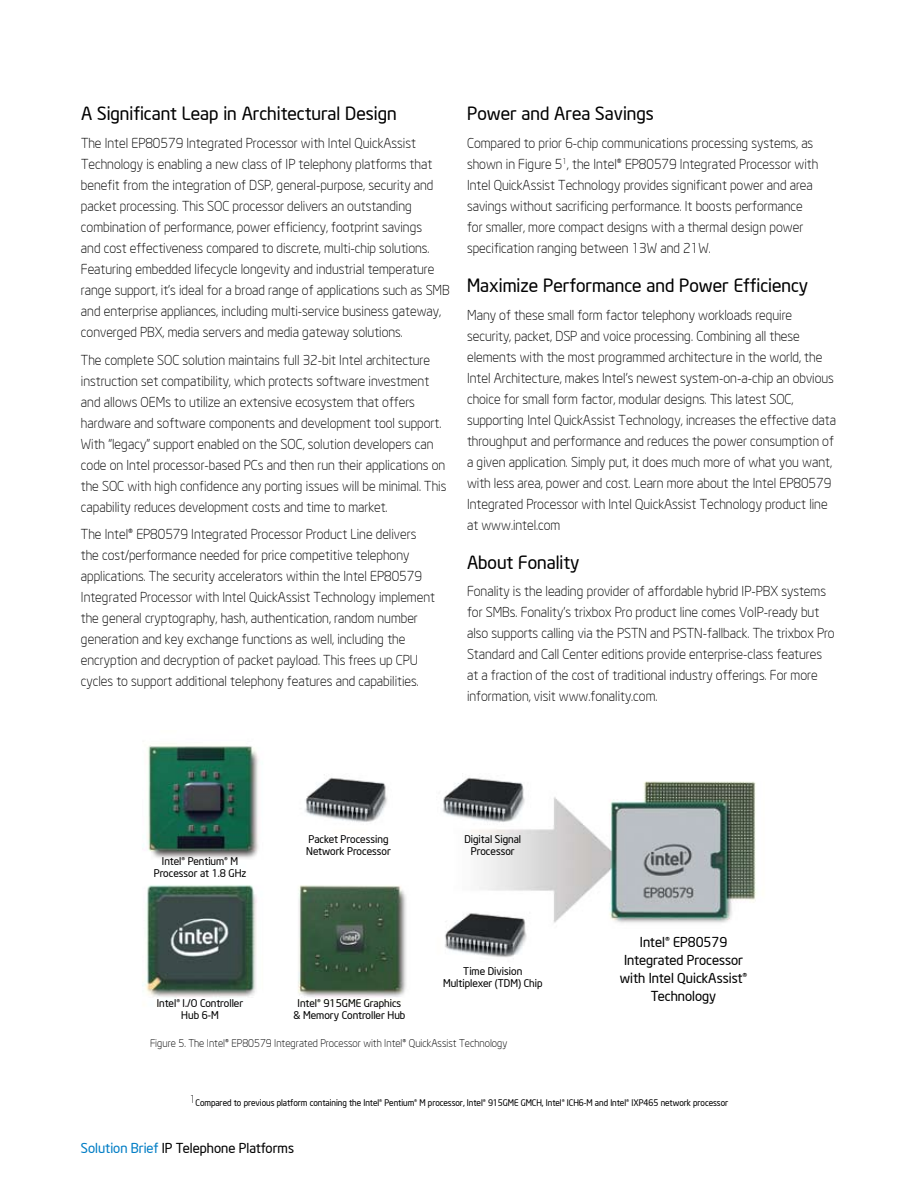
<style>
.page{position:relative;width:918px;height:1188px;background:#fff}
.page>*{position:absolute;margin:0;border:0;box-sizing:border-box;transform-origin:0 0}
.t1{font:18px "Neo Sans Intel";color:#000}
.t2{font:300 13.5px/21px "Neo Sans Intel";color:#000}
.t3{font:13.5px/18px "Neo Sans Intel";color:#000;text-align:center}
.t4{font:10.5px/12px "Neo Sans Intel";color:#000;text-align:center}
.t5{font:300 10.5px "Neo Sans Intel";color:#000}
.t6{font:9px "Neo Sans Intel";letter-spacing:-.005em;color:#000;scale:.95 1}
.s1{color:#007dc5}
</style>
<div class="page">
<img style="left:142px;top:743px;width:614px;height:254px">
<h1 class="t1" style="left:81px;top:102px;width:317px">A Significant Leap in Architectural Design</h1>
<p class="t2" style="left:81px;top:132px;width:370px">The Intel EP80579 Integrated Processor with Intel QuickAssist Technology is enabling a new class of IP telephony platforms that benefit from the integration of DSP, general-purpose, security and packet processing. This SOC processor delivers an outstanding combination of performance, power efficiency, footprint savings<br>and cost effectiveness compared to discrete, multi-chip solutions.<br>Featuring embedded lifecycle longevity and industrial temperature range support, it’s ideal for a broad range of applications such as SMB and enterprise appliances, including multi-service business gateway, converged PBX, media servers and media gateway solutions.</p>
<p class="t2" style="left:81px;top:349px;width:367px">The complete SOC solution maintains full 32-bit Intel architecture instruction set compatibility, which protects software investment and allows OEMs to utilize an extensive ecosystem that offers hardware and software components and development tool support.<br>With “legacy” support enabled on the SOC, solution developers can code on Intel processor-based PCs and then run their applications on the SOC with high confidence any porting issues will be minimal. This capability reduces development costs and time to market.</p>
<p class="t2" style="left:81px;top:524px;width:356px">The Intel® EP80579 Integrated Processor Product Line delivers the cost/performance needed for price competitive telephony applications. The security accelerators within the Intel EP80579<br>Integrated Processor with Intel QuickAssist Technology implement the general cryptography, hash, authentication, random number generation and key exchange functions as well, including the encryption and decryption of packet payload. This frees up CPU cycles to support additional telephony features and capabilities.</p>
<h1 class="t1" style="left:467px;top:102px;width:188px">Power and Area Savings</h1>
<p class="t2" style="left:467px;top:132px;width:353px">Compared to prior 6-chip communications processing systems, as shown in Figure 5<sup>1</sup>, the Intel® EP80579 Integrated Processor with Intel QuickAssist Technology provides significant power and area savings without sacrificing performance. It boosts performance for smaller, more compact designs with a thermal design power specification ranging between 13W and 21W.</p>
<h1 class="t1" style="left:467px;top:274px;width:343px">Maximize Performance and Power Efficiency</h1>
<p class="t2" style="left:467px;top:304px;width:371px">Many of these small form factor telephony workloads require security, packet, DSP and voice processing. Combining all these elements with the most programmed architecture in the world, the Intel Architecture, makes Intel’s newest system-on-a-chip an obvious choice for small form factor, modular designs. This latest SOC, supporting Intel QuickAssist Technology, increases the effective data throughput and performance and reduces the power consumption of a given application. Simply put, it does much more of what you want, with less area, power and cost. Learn more about the Intel EP80579<br>Integrated Processor with Intel QuickAssist Technology product line at www.intel.com</p>
<h1 class="t1" style="left:467px;top:551px;width:114px">About Fonality</h1>
<p class="t2" style="left:467px;top:581px;width:369px">Fonality is the leading provider of affordable hybrid IP-PBX systems for SMBs. Fonality’s trixbox Pro product line comes VoIP-ready but also supports calling via the PSTN and PSTN-fallback. The trixbox Pro Standard and Call Center editions provide enterprise-class features at a fraction of the cost of traditional industry offerings. For more information, visit www.fonality.com.</p>
<p class="t4" style="left:154px;top:855px;width:94px">Intel® Pentium® M<br>Processor at 1.8 GHz</p>
<p class="t4" style="left:306px;top:833px;width:86px;text-align:left">Packet Processing<br>Network Processor</p>
<p class="t4" style="left:464px;top:833px;width:58px">Digital Signal<br>Processor</p>
<p class="t4" style="left:443px;top:965px;width:101px">Time Division<br>Multiplexer (TDM) Chip</p>
<p class="t4" style="left:157px;top:997px;width:88px">Intel® I./O Controller<br>Hub 6-M</p>
<p class="t4" style="left:294px;top:997px;width:113px">Intel® 915GME Graphics &amp; Memory Controller Hub</p>
<p class="t5" style="left:150px;top:1037px;width:359px">Figure 5. The Intel® EP80579 Integrated Processor with Intel® QuickAssist Technology</p>
<p class="t3" style="left:620px;top:932px;width:129px">Intel® EP80579<br>Integrated Processor with Intel QuickAssist®<br>Technology</p>
<p class="t6" style="left:190px;top:1098px;width:568px"><sup>1</sup>Compared to previous platform containing the Intel® Pentium® M processor, Intel® 915GME GMCH, Intel® ICH6-M and Intel® IXP465 network processor</p>
<p class="t3" style="left:81px;top:1139px;width:215px"><span class="s1">Solution Brief</span> IP Telephone Platforms</p>
</div>
